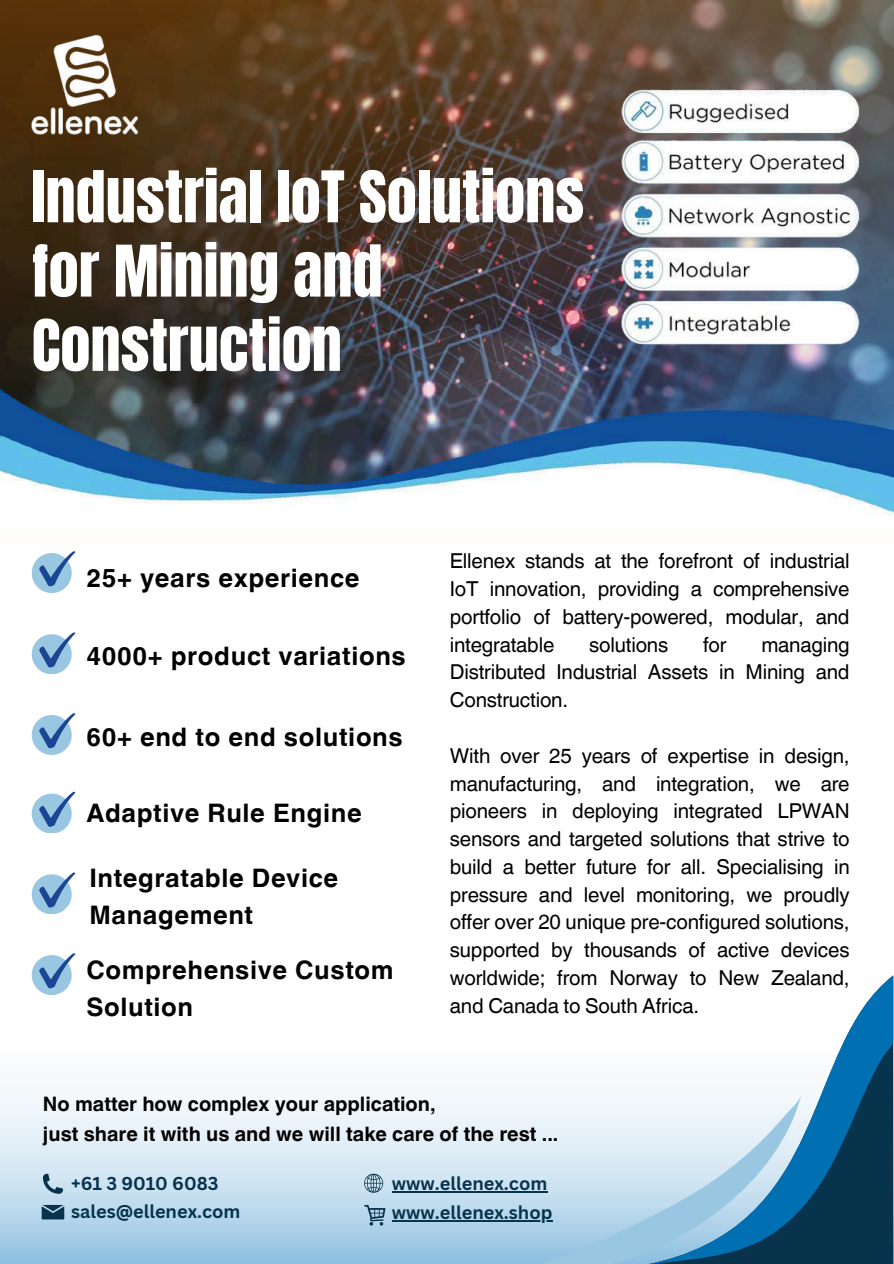
<style>
.page{position:relative;width:894px;height:1264px;background:#fff}
.page>*{position:absolute;margin:0;border:0;box-sizing:border-box;transform-origin:0 0}
.t1{font:60.45px/74.2px "Anton";color:#fff}
.t2{font:700 25.5px/37.2px "Helvetica World";letter-spacing:.025em;color:#000}
.t3{font:20.55px/27.8px "Helvetica World";letter-spacing:-.01em;color:#000;text-align:justify}
.t4{font:700 19.95px/30.3px "Helvetica World";color:#000}
.t5{font:700 18.15px "Canva Sans";color:#08334d}
</style>
<div class="page">
<img style="left:0;top:1088px;width:645px;height:175px">
<svg style="left:42px;top:1204px;width:22px;height:15px"></svg>
<svg style="left:43px;top:1173px;width:20px;height:20px"></svg>
<hr style="left:392px;top:1219px;width:160px;height:2px;background:#08334d">
<hr style="left:392px;top:1191px;width:155px;height:1px;background:#08334d">
<svg style="left:364px;top:1173px;width:19px;height:19px"></svg>
<svg style="left:645px;top:975px;width:248px;height:288px"></svg>
<svg style="left:539px;top:1094px;width:262px;height:169px"></svg>
<img style="left:0;top:0;width:893px;height:388px">
<img style="left:0;top:388px;width:893px;height:128px">
<img style="left:0;top:0;width:169px;height:169px">
<img style="left:619px;top:89px;width:239px;height:256px">
<svg style="left:32px;top:551px;width:44px;height:41px"></svg>
<svg style="left:32px;top:632px;width:44px;height:41px"></svg>
<svg style="left:32px;top:713px;width:44px;height:41px"></svg>
<svg style="left:32px;top:791px;width:44px;height:42px"></svg>
<svg style="left:32px;top:872px;width:44px;height:41px"></svg>
<svg style="left:32px;top:953px;width:44px;height:41px"></svg>
<svg style="left:364px;top:1204px;width:21px;height:21px"></svg>
<h1 class="t1" style="left:32px;top:161px;width:553px">Industrial IoT Solutions for Mining and<br>Construction</h1>
<p class="t2" style="left:86px;top:556px;width:275px">25+ years experience</p>
<p class="t2" style="left:86px;top:634px;width:321px">4000+ product variations</p>
<p class="t2" style="left:86px;top:715px;width:318px">60+ end to end solutions</p>
<p class="t2" style="left:86px;top:792px;width:277px">Adaptive Rule Engine</p>
<p class="t2" style="left:89px;top:856px;width:250px">Integratable Device<br>Management</p>
<p class="t2" style="left:86px;top:948px;width:309px">Comprehensive Custom<br>Solution</p>
<p class="t3" style="left:449px;top:547px;width:401px">Ellenex stands at the forefront of industrial IoT innovation, providing a comprehensive portfolio of battery-powered, modular, and integratable</p>
<p class="t3" style="left:589px;top:630px;width:81px">solutions</p>
<p class="t3" style="left:703px;top:630px;width:25px">for</p>
<p class="t3" style="left:449px;top:630px;width:401px;text-indent:311px">managing Distributed Industrial Assets in Mining and Construction.</p>
<p class="t3" style="left:449px;top:741px;width:401px">With over 25 years of expertise in design, manufacturing, and integration, we are pioneers in deploying integrated LPWAN sensors and targeted solutions that strive to build a better future for all. Specialising in pressure and level monitoring, we proudly offer over 20 unique pre-configured solutions, supported by thousands of active devices worldwide; from Norway to New Zealand, and Canada to South Africa.</p>
<p class="t4" style="left:43px;top:1086px;width:517px">No matter how complex your application,<br>just share it with us and we will take care of the rest ...</p>
<p class="t5" style="left:71px;top:1170px;width:149px">+61 3 9010 6083</p>
<p class="t5" style="left:71px;top:1198px;width:171px">sales@ellenex.com</p>
<p class="t5" style="left:392px;top:1170px;width:157px">www.ellenex.com</p>
<p class="t5" style="left:392px;top:1199px;width:162px">www.ellenex.shop</p>
</div>
